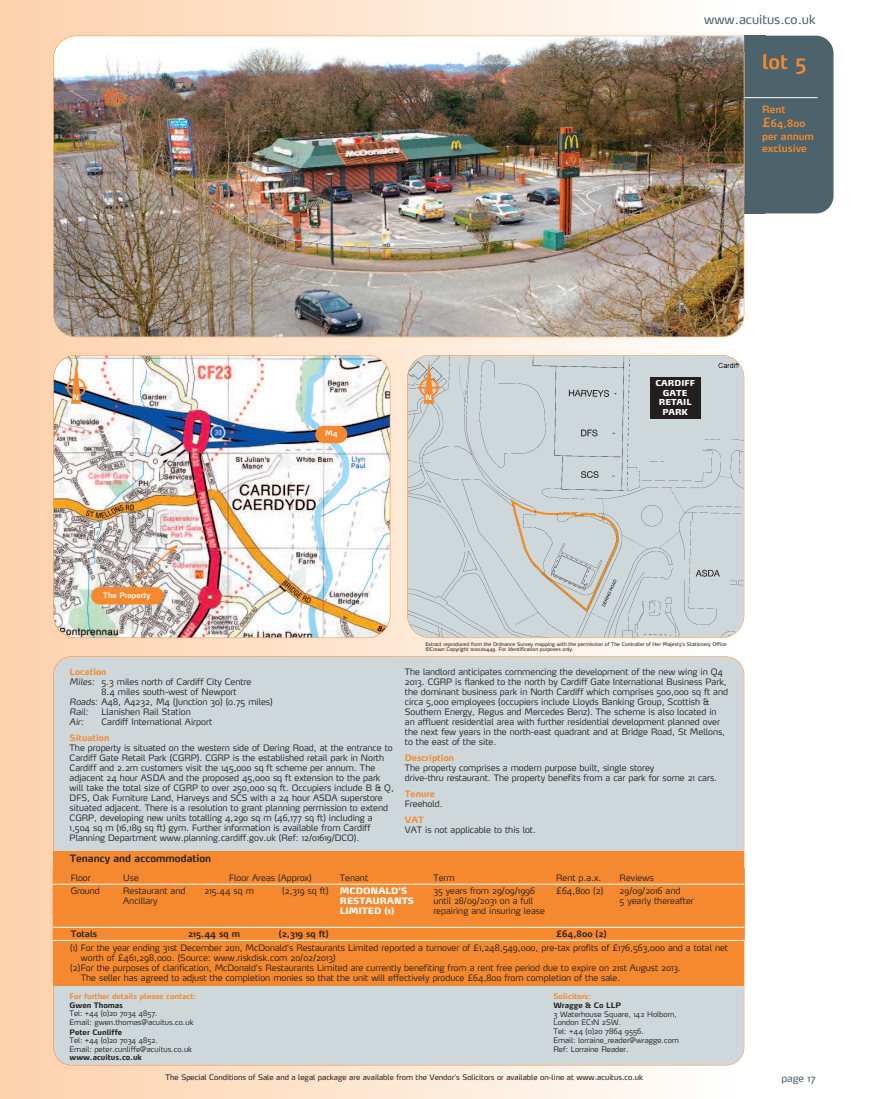
<style>
.page{position:relative;width:869px;height:1099px;background:#fff}
.page>*{position:absolute;margin:0;border:0;box-sizing:border-box;transform-origin:0 0}
.t1{font:600 20px "Max";color:#f58930}
.t2{font:12.5px "Max";color:#4c636b}
.t3{font:600 10px/13.5px "Max";color:#f58930}
.t4{font:600 10px "Max";color:#231f20}
.t5{font:10px "Max";color:#4c636b}
.t6{font:300 8.75px/10px "Max";color:#231f20}
.t7{font:700 8.75px "Max";color:#f58930}
.t8{font:600 8.75px "Max";color:#231f20}
.t9{font:900 8.75px/10px "Max";color:#fff}
.t10{font:italic 300 8.75px "Max";color:#231f20}
.t11{font:900 8.12px/9.8px "Max";color:#fff;text-align:center}
.t12{font:300 7.5px/8.8px "Max";color:#231f20}
.t13{font:7.5px "Max";color:#231f20}
.t14{font:700 7.5px "Max";color:#231f20}
.t15{font:700 7.5px "Max";color:#f58930}
.t16{font:600 7.5px "Max";color:#fff}
.t17{font:600 7.38px "Max";color:#fff}
.t18{font:5px/5.6px "Max";color:#231f20}
.s1{font-size:12.5px}
.s2{font-style:italic}
</style>
<div class="page">
<div style="left:0;top:0;width:735px;height:1098px;background:linear-gradient(to right,#fcd0a9,#fdfcf9)"></div>
<div style="left:744px;top:36px;width:89px;height:177px;background:#4c636b;border-radius:18px"></div>
<div style="left:744px;top:36px;width:21px;height:16px;background:#4c636b"></div>
<div style="left:54px;top:657px;width:689px;height:407px;background:#ced8da;border-radius:18px"></div>
<hr style="left:744px;top:97px;width:73px;height:1px;background:#fff">
<div style="left:53px;top:850px;width:691px;height:135px;background:#f58930"></div>
<div style="left:744px;top:196px;width:20px;height:17px;background:#4c636b"></div>
<img style="left:53px;top:36px;width:691px;height:301px">
<img style="left:54px;top:355px;width:335px;height:282px;border-radius:22px">
<div style="left:53px;top:355px;width:337px;height:283px;border:1px solid #f58930;border-radius:23px"></div>
<img style="left:407px;top:355px;width:336px;height:282px;border-radius:22px">
<img style="left:511px;top:499px;width:107px;height:112px">
<div style="left:407px;top:355px;width:337px;height:283px;border:1px solid #f58930;border-radius:23px"></div>
<svg style="left:65px;top:361px;width:22px;height:43px"></svg>
<div style="left:315px;top:426px;width:32px;height:17px;background:#f58930;border-radius:9px"></div>
<hr style="left:53px;top:883px;width:691px;height:1px;background:#fff">
<hr style="left:53px;top:927px;width:691px;height:1px;background:#fff">
<hr style="left:53px;top:940px;width:691px;height:1px;background:#fff">
<svg style="left:417px;top:361px;width:23px;height:43px"></svg>
<div style="left:91px;top:587px;width:73px;height:17px;background:#f58930;border-radius:9px"></div>
<svg style="left:126px;top:544px;width:52px;height:46px"></svg>
<div style="left:649px;top:377px;width:51px;height:42px;background:#231f20"></div>
<h2 class="t2" style="left:703px;top:15px;width:113px">www.acuitus.co.uk</h2>
<h1 class="t1" style="left:761px;top:54px;width:46px">lot 5</h1>
<p class="t3" style="left:761px;top:104px;width:53px">Rent <span class="s1">£</span>64,800 per annum</p>
<p class="t3" style="left:761px;top:143px;width:46px">exclusive</p>
<p class="t17" style="left:73px;top:394px;width:8px">N</p>
<p class="t16" style="left:325px;top:430px;width:14px">M4</p>
<p class="t17" style="left:425px;top:394px;width:8px">N</p>
<p class="t11" style="left:655px;top:379px;width:41px">CARDIFF<br>GATE<br>RETAIL<br>PARK</p>
<p class="t16" style="left:103px;top:592px;width:49px">The Property</p>
<p class="t7" style="left:70px;top:668px;width:38px">Location</p>
<p class="t6" style="left:70px;top:677px;width:183px"><span class="s2">Miles:</span> 5.3 miles north of Cardiff City Centre</p>
<p class="t6" style="left:101px;top:687px;width:136px">8.4 miles south-west of Newport</p>
<p class="t6" style="left:70px;top:697px;width:204px"><span class="s2">Roads:</span> A48, A4232, M4 (Junction 30) (0.75 miles)</p>
<p class="t10" style="left:70px;top:708px;width:20px">Rail:</p>
<p class="t6" style="left:101px;top:707px;width:91px">Llanishen Rail Station</p>
<p class="t10" style="left:70px;top:718px;width:16px">Air:</p>
<p class="t6" style="left:101px;top:717px;width:112px">Cardiff International Airport</p>
<p class="t7" style="left:70px;top:734px;width:41px">Situation</p>
<p class="t6" style="left:70px;top:743px;width:325px">The property is situated on the western side of Dering Road, at the entrance to Cardiff Gate Retail Park (CGRP). CGRP is the established retail park in North Cardiff and 2.2m customers visit the 145,000 sq ft scheme per annum. The adjacent 24 hour ASDA and the proposed 45,000 sq ft extension to the park will take the total size of CGRP to over 250,000 sq ft. Occupiers include B &amp; Q, DFS, Oak Furniture Land, Harveys and SCS with a 24 hour ASDA superstore situated adjacent. There is a resolution to grant planning permission to extend CGRP, developing new units totalling 4,290 sq m (46,177 sq ft) including a 1,504 sq m (16,189 sq ft) gym. Further information is available from Cardiff Planning Department www.planning.cardiff.gov.uk (Ref: 12/01619/DCO).</p>
<p class="t4" style="left:70px;top:855px;width:143px">Tenancy and accommodation</p>
<p class="t18" style="left:425px;top:641px;width:302px">Extract reproduced from the Ordnance Survey mapping with the permission of The Controller of Her Majesty’s Stationery Office ©Crown Copyright 100020449. For identification purposes only.</p>
<p class="t6" style="left:404px;top:667px;width:324px">The landlord anticipates commencing the development of the new wing in Q4<br>2013. CGRP is flanked to the north by Cardiff Gate International Business Park, the dominant business park in North Cardiff which comprises 500,000 sq ft and circa 5,000 employees (occupiers include Lloyds Banking Group, Scottish &amp; Southern Energy, Regus and Mercedes Benz). The scheme is also located in an affluent residential area with further residential development planned over the next few years in the north-east quadrant and at Bridge Road, St Mellons, to the east of the site.</p>
<p class="t7" style="left:404px;top:754px;width:51px">Description</p>
<p class="t6" style="left:404px;top:763px;width:314px">The property comprises a modern purpose built, single storey<br>drive-thru restaurant. The property benefits from a car park for some 21 cars.</p>
<p class="t7" style="left:404px;top:790px;width:31px">Tenure</p>
<p class="t6" style="left:404px;top:799px;width:39px">Freehold.</p>
<p class="t7" style="left:404px;top:816px;width:21px">VAT</p>
<p class="t6" style="left:404px;top:825px;width:133px">VAT is not applicable to this lot.</p>
<p class="t6" style="left:71px;top:873px;width:22px">Floor</p>
<p class="t6" style="left:123px;top:873px;width:17px">Use</p>
<p class="t6" style="left:229px;top:873px;width:84px">Floor Areas (Approx)</p>
<p class="t6" style="left:340px;top:873px;width:30px">Tenant</p>
<p class="t6" style="left:433px;top:873px;width:23px">Term</p>
<p class="t6" style="left:556px;top:873px;width:47px">Rent p.a.x.</p>
<p class="t6" style="left:619px;top:873px;width:35px">Reviews</p>
<p class="t6" style="left:71px;top:886px;width:31px">Ground</p>
<p class="t6" style="left:123px;top:886px;width:64px">Restaurant and<br>Ancillary</p>
<p class="t6" style="left:204px;top:886px;width:51px">215.44 sq m</p>
<p class="t6" style="left:282px;top:886px;width:48px">(2,319 sq ft)</p>
<p class="t9" style="left:340px;top:886px;width:76px">MCDONALD’S<br>RESTAURANTS<br>LIMITED (1)</p>
<p class="t6" style="left:433px;top:886px;width:113px">35 years from 29/09/1996 until 28/09/2031 on a full repairing and insuring lease</p>
<p class="t6" style="left:556px;top:886px;width:48px">£64,800 (2)</p>
<p class="t6" style="left:619px;top:886px;width:76px">29/09/2016 and<br>5 yearly thereafter</p>
<p class="t8" style="left:71px;top:930px;width:28px">Totals</p>
<p class="t8" style="left:188px;top:930px;width:53px">215.44 sq m</p>
<p class="t8" style="left:279px;top:930px;width:51px">(2,319 sq ft)</p>
<p class="t8" style="left:556px;top:930px;width:52px">£64,800 (2)</p>
<p class="t6" style="left:70px;top:943px;width:659px">(1) For the year ending 31st December 2011, McDonald’s Restaurants Limited reported a turnover of £1,248,549,000, pre-tax profits of £176,563,000 and a total net</p>
<p class="t6" style="left:81px;top:953px;width:256px">worth of £461,298,000. (Source: www.riskdisk.com 20/02/2013)</p>
<p class="t6" style="left:70px;top:963px;width:612px">(2)For the purposes of clarification, McDonald’s Restaurants Limited are currently benefiting from a rent free period due to expire on 21st August 2013.</p>
<p class="t6" style="left:81px;top:973px;width:540px">The seller has agreed to adjust the completion monies so that the unit will effectively produce £64,800 from completion of the sale.</p>
<p class="t15" style="left:70px;top:993px;width:128px">For further details please contact:</p>
<p class="t14" style="left:70px;top:1002px;width:55px">Gwen Thomas</p>
<p class="t12" style="left:70px;top:1009px;width:125px">Tel: +44 (0)20 7034 4857.<br>Email: gwen.thomas@acuitus.co.uk</p>
<p class="t14" style="left:70px;top:1029px;width:54px">Peter Cunliffe</p>
<p class="t12" style="left:70px;top:1036px;width:124px">Tel: +44 (0)20 7034 4852.<br>Email: peter.cunliffe@acuitus.co.uk</p>
<p class="t14" style="left:70px;top:1054px;width:74px">www.acuitus.co.uk</p>
<p class="t15" style="left:553px;top:993px;width:39px">Solicitors:</p>
<p class="t14" style="left:553px;top:1002px;width:69px">Wragge &amp; Co LLP</p>
<p class="t12" style="left:553px;top:1010px;width:127px">3 Waterhouse Square, 142 Holborn,<br>London EC1N 2SW.<br>Tel: +44 (0)20 7864 9556.<br>Email: lorraine_reader@wragge.com<br>Ref: Lorraine Reader.</p>
<p class="t13" style="left:165px;top:1073px;width:479px">The Special Conditions of Sale and a legal package are available from the Vendor’s Solicitors or available on-line at www.acuitus.co.uk</p>
<p class="t5" style="left:781px;top:1074px;width:36px">page 17</p>
</div>
